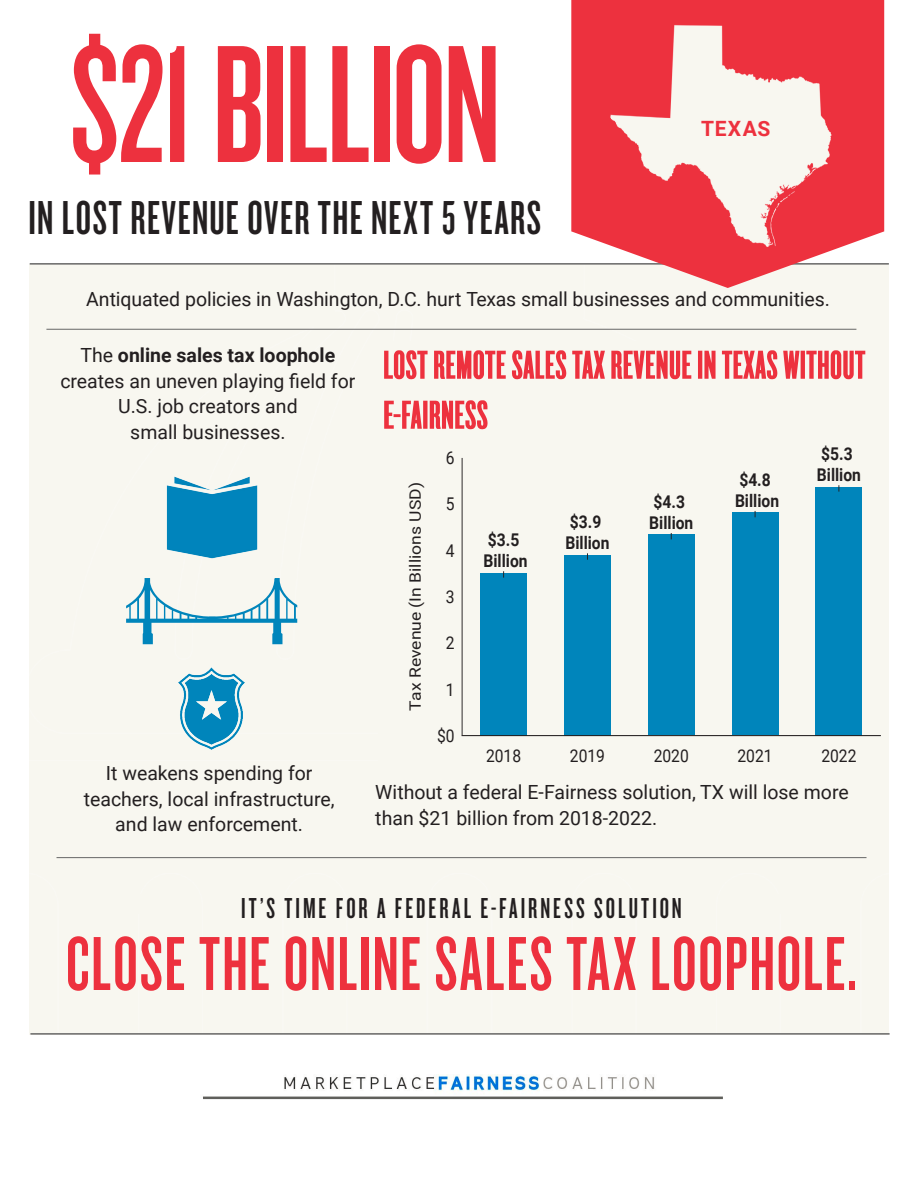
<style>
.page{position:relative;width:918px;height:1188px;background:#fff}
.page>*{position:absolute;margin:0;border:0;box-sizing:border-box;transform-origin:0 0}
.t1{font:174px "Knockout HTF47 Bantamweight";letter-spacing:-.015em;color:#ed313e}
.t2{font:79.5px "Knockout HTF47 Bantamweight";letter-spacing:.02em;color:#ed313e}
.t3{font:49.5px "Knockout HTF47 Bantamweight";letter-spacing:.03em;color:#231f20}
.t4{font:30px "Knockout HTF47 Bantamweight";letter-spacing:.1em;color:#231f20}
.t5{font:700 21px "Roboto";letter-spacing:.045em;color:#ed313e}
.t6{font:19.5px/25.5px "Roboto";color:#231f20;text-align:center}
.t7{font:700 17.55px/21px "Roboto";color:#231f20;scale:.89 1}
.t8{font:17.55px "Roboto";color:#231f20;scale:.89 1}
.t9{font:15.6px "Roboto";color:#231f20;scale:1.12 1}
.s1{font-weight:700}
</style>
<div class="page">
<hr style="left:30px;top:263px;width:859px;height:2px;background:#676767">
<svg style="left:571px;top:0;width:313px;height:288px;fill:#ed313e"></svg>
<hr style="left:30px;top:1033px;width:860px;height:2px;background:#676767">
<div style="left:81px;top:896px;width:19px;height:36px;background:#f8f7f0"></div>
<div style="left:85px;top:894px;width:63px;height:20px;background:#f8f7f0"></div>
<hr style="left:57px;top:857px;width:810px;height:1px;background:#676767">
<div style="left:378px;top:342px;width:511px;height:426px;background:#f8f7f0"></div>
<div style="left:480px;top:573px;width:47px;height:162px;background:#0085bb"></div>
<div style="left:564px;top:555px;width:47px;height:180px;background:#0085bb"></div>
<div style="left:648px;top:535px;width:46px;height:200px;background:#0085bb"></div>
<div style="left:732px;top:513px;width:47px;height:222px;background:#0085bb"></div>
<div style="left:816px;top:487px;width:46px;height:248px;background:#0085bb"></div>
<hr style="left:462px;top:458px;width:1px;height:277px;background:#231f20">
<hr style="left:462px;top:735px;width:418px;height:1px;background:#231f20">
<img style="left:384px;top:350px;width:482px;height:30px">
<img style="left:384px;top:400px;width:10px;height:29px">
<img style="left:394px;top:414px;width:7px;height:4px">
<img style="left:402px;top:400px;width:86px;height:30px">
<hr style="left:46px;top:329px;width:810px;height:1px;background:#676767">
<div style="left:775px;top:930px;width:63px;height:20px;background:#f8f7f0"></div>
<div style="left:816px;top:896px;width:19px;height:36px;background:#f8f7f0"></div>
<div style="left:768px;top:894px;width:63px;height:20px;background:#f8f7f0"></div>
<img style="left:203px;top:1074px;width:520px;height:26px">
<svg style="left:126px;top:578px;width:171px;height:66px"></svg>
<img style="left:171px;top:663px;width:82px;height:92px">
<img style="left:149px;top:467px;width:125px;height:99px">
<img style="left:598px;top:7px;width:245px;height:259px">
<p class="t1" style="left:69px;top:18px;width:433px">$21 BILLION</p>
<p class="t3" style="left:29px;top:193px;width:514px">IN LOST REVENUE OVER THE NEXT 5 YEARS</p>
<p class="t5" style="left:701px;top:114px;width:71px">TEXAS</p>
<p class="t6" style="left:86px;top:286px;width:745px">Antiquated policies in Washington, D.C. hurt Texas small businesses and communities.</p>
<p class="t6" style="left:60px;top:342px;width:297px">The <span class="s1">online sales tax loophole </span>creates an uneven playing field for<br>U.S. job creators and</p>
<p class="t6" style="left:130px;top:418px;width:157px">small businesses.</p>
<p class="t6" style="left:84px;top:760px;width:252px">It weakens spending for teachers, local infrastructure, and law enforcement.</p>
<p class="t9" style="left:404px;top:711px;width:206px;rotate:-90deg">Tax Revenue (In Billions USD)</p>
<p class="t8" style="left:446px;top:446px;width:11px">6</p>
<p class="t8" style="left:446px;top:492px;width:11px">5</p>
<p class="t8" style="left:446px;top:538px;width:11px">4</p>
<p class="t8" style="left:446px;top:584px;width:11px">3</p>
<p class="t8" style="left:446px;top:630px;width:11px">2</p>
<p class="t8" style="left:446px;top:677px;width:11px">1</p>
<p class="t8" style="left:437px;top:723px;width:21px">$0</p>
<p class="t7" style="left:484px;top:528px;width:51px">$3.5<br>Billion</p>
<p class="t8" style="left:486px;top:744px;width:41px">2018</p>
<p class="t7" style="left:565px;top:511px;width:51px">$3.9<br>Billion</p>
<p class="t7" style="left:649px;top:490px;width:51px">$4.3<br>Billion</p>
<p class="t7" style="left:735px;top:468px;width:51px">$4.8<br>Billion</p>
<p class="t7" style="left:817px;top:442px;width:51px">$5.3<br>Billion</p>
<p class="t8" style="left:570px;top:744px;width:41px">2019</p>
<p class="t8" style="left:738px;top:744px;width:41px">2021</p>
<p class="t8" style="left:654px;top:744px;width:41px">2020</p>
<p class="t8" style="left:821px;top:744px;width:41px">2022</p>
<p class="t6" style="left:375px;top:779px;width:475px;text-align:left">Without a federal E-Fairness solution, TX will lose more than $21 billion from 2018-2022.</p>
<p class="t4" style="left:241px;top:893px;width:442px">IT’S TIME FOR A FEDERAL E-FAIRNESS SOLUTION</p>
<p class="t2" style="left:66px;top:924px;width:792px">CLOSE THE ONLINE SALES TAX LOOPHOLE.</p>
</div>
